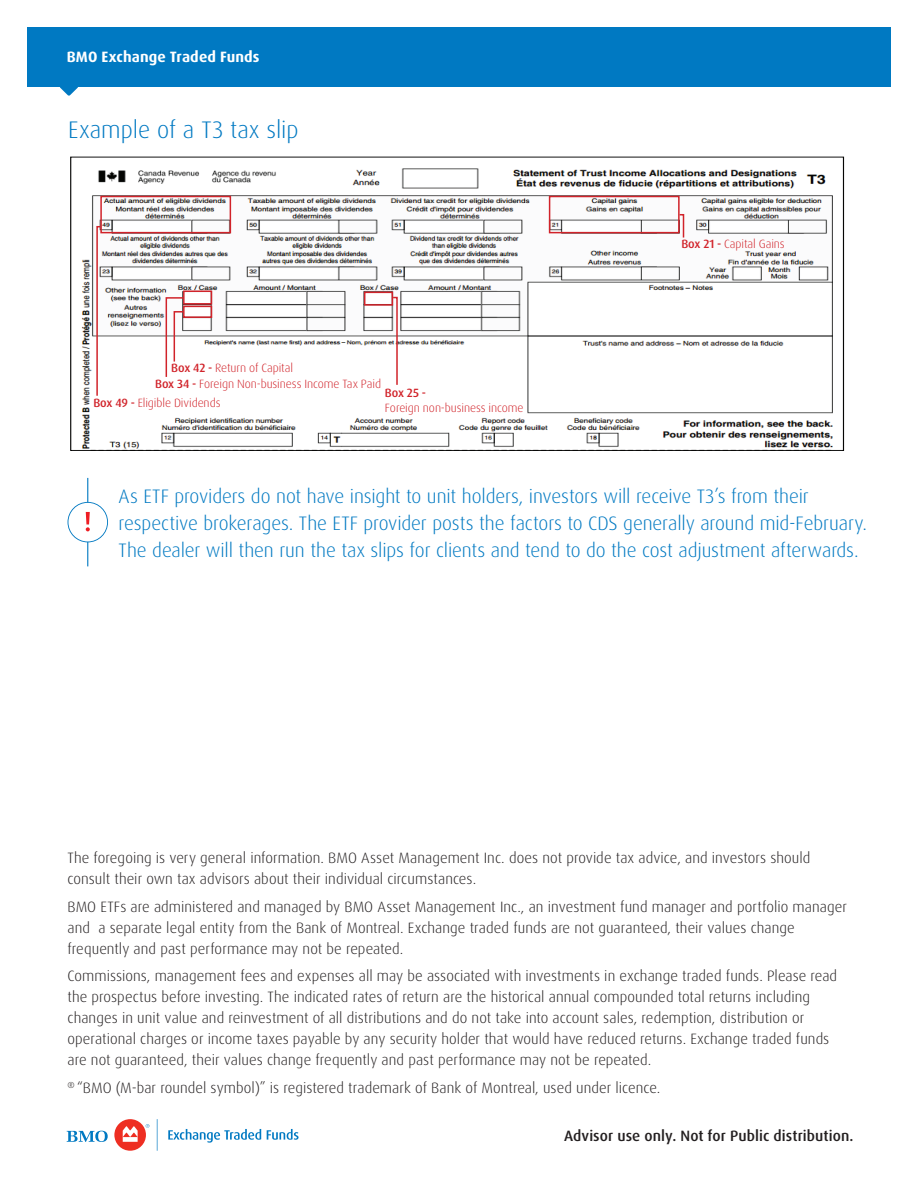
<style>
.page{position:relative;width:918px;height:1188px;background:#fff}
.page>*{position:absolute;margin:0;border:0;box-sizing:border-box;transform-origin:0 0}
.t1{font:300 24px "Dax Pro";letter-spacing:-.005em;color:#0079c2}
.t2{font:300 19.5px/27px "Dax Pro";letter-spacing:-.005em;color:#0079c2}
.Table_Text{font:300 15px/21px "Dax Pro";letter-spacing:.005em;color:#231f20}
.t3{font:500 15px "Dax Pro";letter-spacing:.005em;color:#231f20}
.t4{font:700 15px "Dax Pro";letter-spacing:.01em;color:#fff}
.Table_Text-2{font:300 12px/15px "Dax Pro";letter-spacing:-.005em;color:#d1232a}
.s1{font-weight:500}
</style>
<div class="page">
<div style="left:27px;top:27px;width:864px;height:59px;background:#0079c2"></div>
<svg style="left:60px;top:86px;width:18px;height:10px"></svg>
<svg style="left:168px;top:1129px;width:93px;height:14px"></svg>
<svg style="left:267px;top:1129px;width:32px;height:11px"></svg>
<svg style="left:67px;top:1131px;width:41px;height:11px"></svg>
<svg style="left:146px;top:1124px;width:3px;height:4px"></svg>
<div style="left:114px;top:1119px;width:32px;height:32px;background:#ee2e22;border-radius:50%"></div>
<svg style="left:123px;top:1126px;width:15px;height:16px"></svg>
<svg style="left:157px;top:1119px;width:1px;height:32px"></svg>
<img style="left:81px;top:168px;width:752px;height:281px">
<div style="left:364px;top:292px;width:29px;height:14px;border:2px solid #d1232a"></div>
<div style="left:183px;top:291px;width:29px;height:14px;border:2px solid #d1232a"></div>
<div style="left:100px;top:196px;width:131px;height:37px;border:2px solid #d1232a"></div>
<div style="left:549px;top:196px;width:131px;height:37px;border:2px solid #d1232a"></div>
<div style="left:183px;top:306px;width:29px;height:12px;border:2px solid #d1232a"></div>
<svg style="left:96px;top:225px;width:6px;height:172px"></svg>
<svg style="left:165px;top:296px;width:20px;height:82px"></svg>
<svg style="left:392px;top:296px;width:7px;height:90px"></svg>
<svg style="left:678px;top:213px;width:7px;height:26px"></svg>
<hr style="left:87px;top:478px;width:1px;height:88px;background:#0079c2">
<svg style="left:68px;top:502px;width:40px;height:40px"></svg>
<p class="t4" style="left:67px;top:47px;width:194px">BMO Exchange Traded Funds</p>
<p class="t1" style="left:68px;top:114px;width:232px">Example of a T3 tax slip</p>
<p class="Table_Text-2" style="left:171px;top:361px;width:123px"><span class="s1">Box 42 -</span> Return of Capital</p>
<p class="Table_Text-2" style="left:155px;top:377px;width:228px"><span class="s1">Box 34 -</span> Foreign Non-business Income Tax Paid</p>
<p class="Table_Text-2" style="left:93px;top:396px;width:129px"><span class="s1">Box 49 -</span> Eligible Dividends</p>
<p class="Table_Text-2" style="left:385px;top:385px;width:140px"><span class="s1">Box 25 -<br></span>Foreign non-business income</p>
<p class="Table_Text-2" style="left:681px;top:237px;width:105px"><span class="s1">Box 21 -</span> Capital Gains</p>
<p class="t2" style="left:119px;top:483px;width:750px">As ETF providers do not have insight to unit holders, investors will receive T3’s from their respective brokerages. The ETF provider posts the factors to CDS generally around mid-February.<br>The dealer will then run the tax slips for clients and tend to do the cost adjustment afterwards.</p>
<p class="Table_Text" style="left:68px;top:847px;width:744px">The foregoing is very general information. BMO Asset Management Inc. does not provide tax advice, and investors should consult their own tax advisors about their individual circumstances.</p>
<p class="Table_Text" style="left:68px;top:896px;width:781px">BMO ETFs are administered and managed by BMO Asset Management Inc., an investment fund manager and portfolio manager and a separate legal entity from the Bank of Montreal. Exchange traded funds are not guaranteed, their values change frequently and past performance may not be repeated.</p>
<p class="Table_Text" style="left:68px;top:966px;width:771px">Commissions, management fees and expenses all may be associated with investments in exchange traded funds. Please read the prospectus before investing. The indicated rates of return are the historical annual compounded total returns including changes in unit value and reinvestment of all distributions and do not take into account sales, redemption, distribution or operational charges or income taxes payable by any security holder that would have reduced returns. Exchange traded funds are not guaranteed, their values change frequently and past performance may not be repeated.</p>
<p class="Table_Text" style="left:68px;top:1077px;width:594px"><sup>®</sup> “BMO (M-bar roundel symbol)” is registered trademark of Bank of Montreal, used under licence.</p>
<p class="t3" style="left:564px;top:1126px;width:291px">Advisor use only. Not for Public distribution.</p>
</div>
